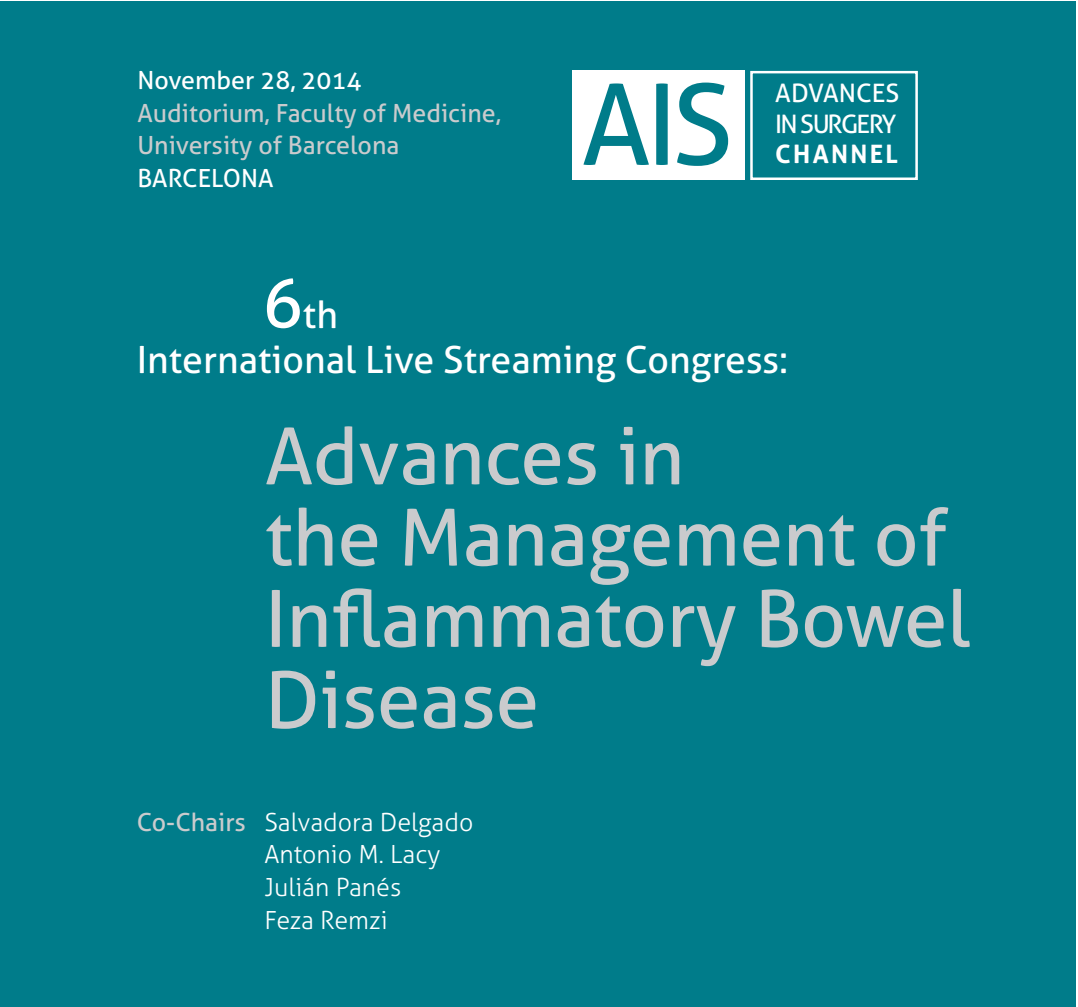
<style>
.page{position:relative;width:1078px;height:1007px;background:#fff}
.page>*{position:absolute;margin:0;border:0;box-sizing:border-box;transform-origin:0 0}
.t1{font:112px "Aller";color:#007c8a}
.t2{font:78.5px/81.2px "Aller";letter-spacing:-.005em;color:#cacbcd}
.t3{font:37.5px/45.2px "Aller";color:#fff}
.t4{font:25.5px/30.5px "Aller";letter-spacing:-.045em;color:#fff}
.t5{font:700 25.5px "Aller";letter-spacing:.09em;color:#fff}
.t6{font:300 25px/32.5px "Aller";color:#fff}
.t7{font:25px/32.5px "Aller";color:#cacbcd}
.t8{font:25px "Aller";color:#fff}
.s1{font-size:67.5px}
.s2{font-weight:400;color:#cacbcd}
.s3{font-weight:400;color:#007c8a}
</style>
<div class="page">
<div style="left:0;top:1px;width:1075px;height:1005px;background:#007c8a"></div>
<div style="left:572px;top:71px;width:172px;height:109px;background:#fff"></div>
<div style="left:750px;top:71px;width:167px;height:109px;border:2px solid #fff"></div>
<p class="t8" style="left:137px;top:66px;width:226px">November 28, 2014</p>
<p class="t7" style="left:137px;top:97px;width:365px">Auditorium, Faculty of Medicine,<br>University of Barcelona</p>
<p class="t8" style="left:137px;top:163px;width:137px">BARCELONA</p>
<h1 class="t1" style="left:581px;top:60px;width:153px">AIS</h1>
<p class="t4" style="left:775px;top:78px;width:125px">ADVANCES<br>IN SURGERY</p>
<p class="t5" style="left:775px;top:139px;width:124px">CHANNEL</p>
<h3 class="t3" style="left:137px;top:292px;width:652px;text-indent:126px"><span class="s1">6</span>th<br>International Live Streaming Congress:</h3>
<h2 class="t2" style="left:265px;top:416px;width:707px">Advances in<br>the Management of<br>Inflammatory Bowel<br>Disease</h2>
<p class="t6" style="left:264px;top:806px;width:210px;text-indent:-128px"><span class="s2">Co-Chairs</span><span class="s3">:</span> Salvadora Delgado<br>Antonio M. Lacy<br>Julián Panés<br>Feza Remzi</p>
</div>
